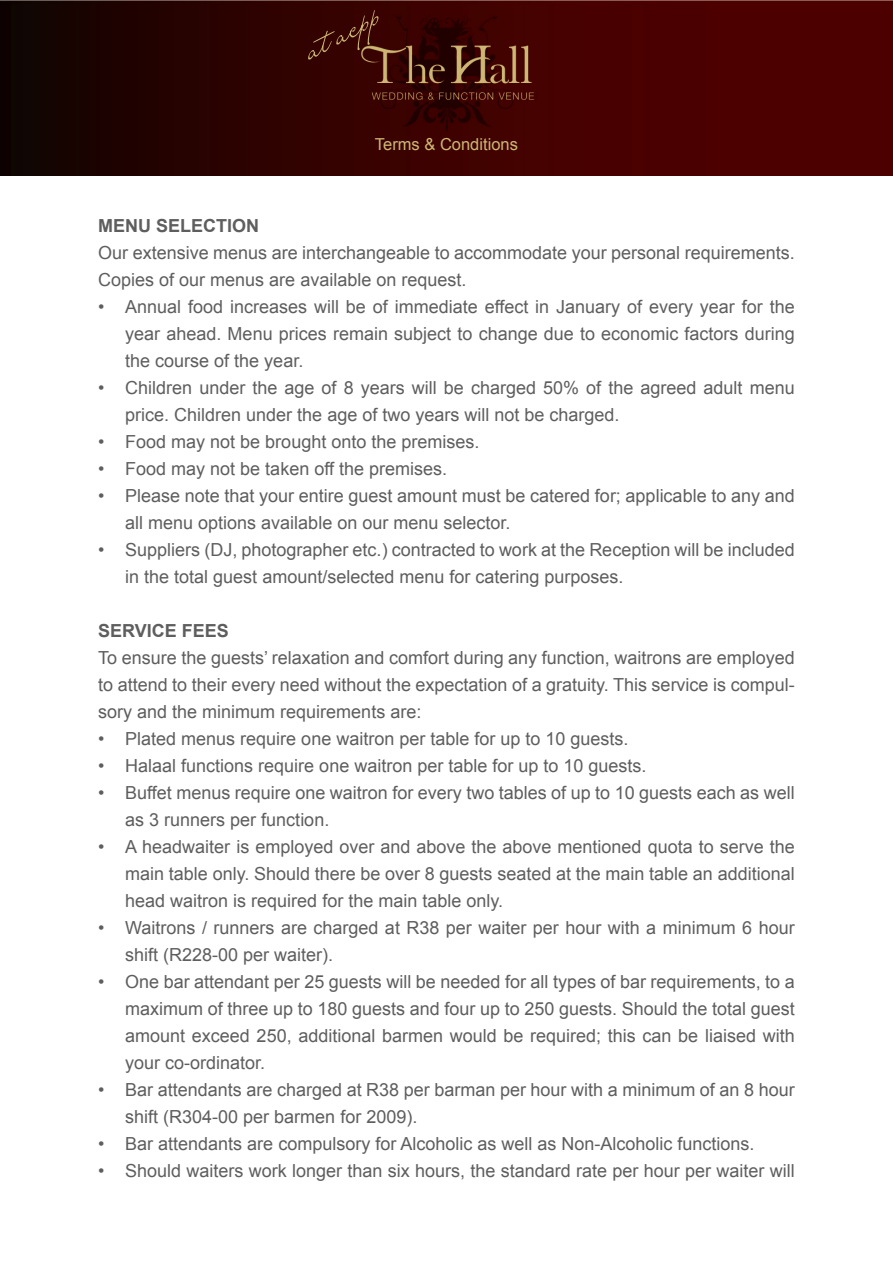
<style>
.page{position:relative;width:893px;height:1263px;background:#fff}
.page>*{position:absolute;margin:0;border:0;box-sizing:border-box;transform-origin:0 0}
.t1{font:18px/27px "Arial";color:#5e5e5e}
.t2{font:700 18px "Arial";color:#5e5e5e}
.t3{font:16.5px "Arial";color:#cdb775}
</style>
<div class="page">
<img style="left:0;top:0;width:893px;height:175px">
<svg style="left:308px;top:10px;width:71px;height:50px;background:#43120a"></svg>
<p class="t3" style="left:375px;top:134px;width:145px">Terms &amp; Conditions</p>
<p class="t2" style="left:98px;top:214px;width:163px">MENU SELECTION</p>
<p class="t1" style="left:98px;top:240px;width:698px">Our extensive menus are interchangeable to accommodate your personal requirements.<br>Copies of our menus are available on request.</p>
<p class="t1" style="left:125px;top:294px;width:671px;text-align:justify;text-indent:-27px">• Annual food increases will be of immediate effect in January of every year for the year ahead. Menu prices remain subject to change due to economic factors during the course of the year.</p>
<p class="t1" style="left:125px;top:375px;width:671px;text-indent:-27px">• Children under the age of 8 years will be charged 50% of the agreed adult menu price. Children under the age of two years will not be charged.</p>
<p class="t1" style="left:98px;top:429px;width:383px">• Food may not be brought onto the premises.</p>
<p class="t1" style="left:98px;top:456px;width:350px">• Food may not be taken off the premises.</p>
<p class="t1" style="left:125px;top:483px;width:671px;text-indent:-27px">• Please note that your entire guest amount must be catered for; applicable to any and all menu options available on our menu selector.</p>
<p class="t1" style="left:125px;top:537px;width:671px;text-indent:-27px">• Suppliers (DJ, photographer etc.) contracted to work at the Reception will be included in the total guest amount/selected menu for catering purposes.</p>
<p class="t2" style="left:98px;top:619px;width:132px">SERVICE FEES</p>
<p class="t1" style="left:98px;top:645px;width:698px;text-align:justify">To ensure the guests’ relaxation and comfort during any function, waitrons are employed to attend to their every need without the expectation of a gratuity. This service is compul&shy;sory and the minimum requirements are:</p>
<p class="t1" style="left:98px;top:726px;width:532px">• Plated menus require one waitron per table for up to 10 guests.</p>
<p class="t1" style="left:98px;top:753px;width:550px">• Halaal functions require one waitron per table for up to 10 guests.</p>
<p class="t1" style="left:125px;top:780px;width:671px;text-indent:-27px">• Buffet menus require one waitron for every two tables of up to 10 guests each as well as 3 runners per function.</p>
<p class="t1" style="left:125px;top:834px;width:671px;text-align:justify;text-indent:-27px">• A headwaiter is employed over and above the above mentioned quota to serve the main table only. Should there be over 8 guests seated at the main table an additional head waitron is required for the main table only.</p>
<p class="t1" style="left:125px;top:915px;width:671px;text-indent:-27px">• Waitrons / runners are charged at R38 per waiter per hour with a minimum 6 hour shift (R228-00 per waiter).</p>
<p class="t1" style="left:125px;top:969px;width:671px;text-align:justify;text-indent:-27px">• One bar attendant per 25 guests will be needed for all types of bar requirements, to a maximum of three up to 180 guests and four up to 250 guests. Should the total guest amount exceed 250, additional barmen would be required; this can be liaised with your co-ordinator.</p>
<p class="t1" style="left:125px;top:1077px;width:671px;text-indent:-27px">• Bar attendants are charged at R38 per barman per hour with a minimum of an 8 hour shift (R304-00 per barmen for 2009).</p>
<p class="t1" style="left:98px;top:1131px;width:658px">• Bar attendants are compulsory for Alcoholic as well as Non-Alcoholic functions.</p>
<p class="t1" style="left:98px;top:1158px;width:698px">• Should waiters work longer than six hours, the standard rate per hour per waiter will</p>
</div>
